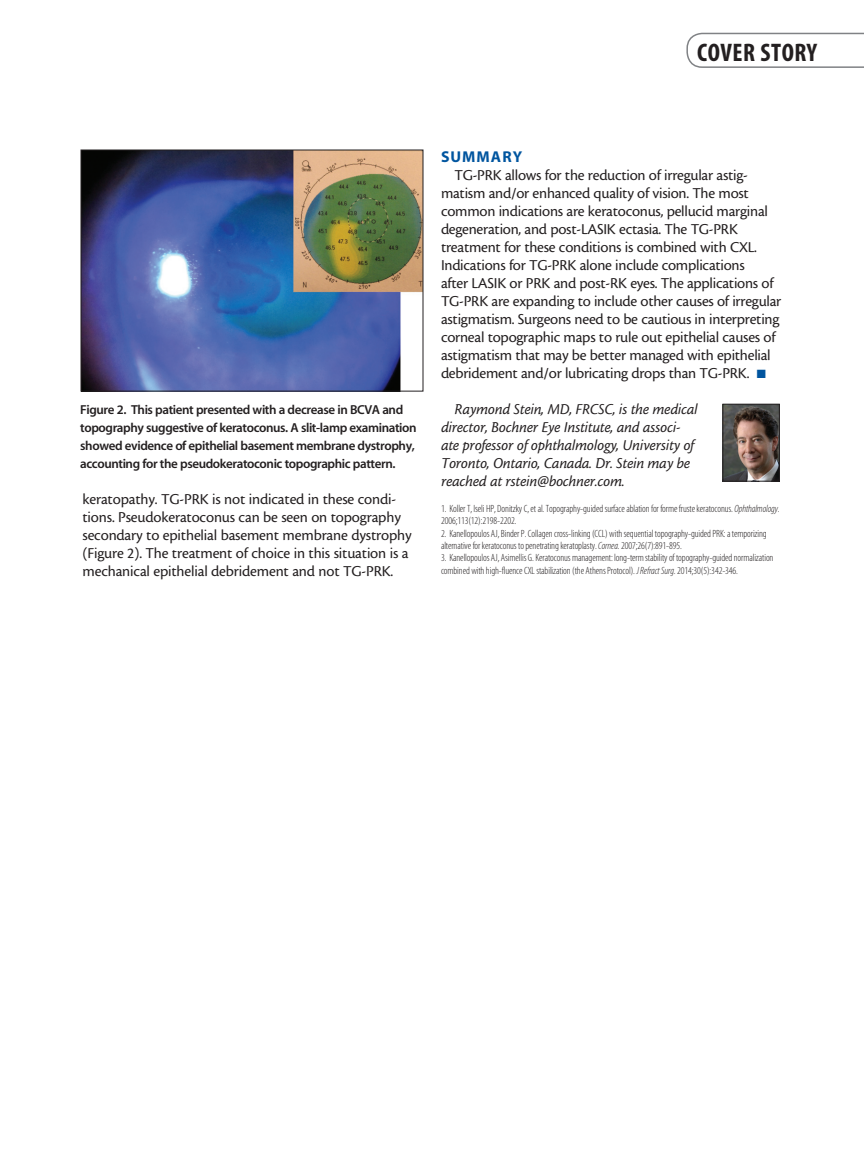
<style>
.page{position:relative;width:864px;height:1161px;background:#fff}
.page>*{position:absolute;margin:0;border:0;box-sizing:border-box;transform-origin:0 0}
.t1{font:25.5px "Myriad MM 700 300";letter-spacing:.02em;color:#231f20}
.body{font:15.75px/18px "Cronos MM 408 10";letter-spacing:-.015em;color:#231f20}
.body-2{font:15.75px/18px "Cronos MM It 408 10";letter-spacing:-.01em;color:#231f20}
.subhead{font:15.75px "Myriad MM 700 600";letter-spacing:.065em;color:#01559f}
.t2{font:13.05px/18px "Myriad MM 565 600";letter-spacing:-.03em;color:#231f20}
.FOOTNOTES{font:10.5px/12.3px "Myriad MM 215 300";letter-spacing:-.01em;color:#231f20}
.s1{color:#01559f}
.s2{font-family:"Myriad MM It 215 300"}
</style>
<div class="page">
<svg style="left:686px;top:33px;width:178px;height:35px"></svg>
<img style="left:725px;top:406px;width:53px;height:74px">
<div style="left:723px;top:404px;width:57px;height:78px;border:1px solid #231f20"></div>
<img style="left:83px;top:152px;width:338px;height:238px">
<div style="left:81px;top:150px;width:342px;height:242px;border:1px solid #231f20"></div>
<h1 class="t1" style="left:697px;top:40px;width:122px">COVER STORY</h1>
<p class="t2" style="left:80px;top:401px;width:338px">Figure 2. This patient presented with a decrease in BCVA and topography suggestive of keratoconus. A slit-lamp examination showed evidence of epithelial basement membrane dystrophy, accounting for the pseudokeratoconic topographic pattern.</p>
<p class="body" style="left:82px;top:490px;width:331px">keratopathy. TG-PRK is not indicated in these condi&shy;tions. Pseudokeratoconus can be seen on topography secondary to epithelial basement membrane dystrophy (Figure 2). The treatment of choice in this situation is a mechanical epithelial debridement and not TG-PRK.</p>
<p class="subhead" style="left:441px;top:149px;width:83px">SUMMARY</p>
<p class="body" style="left:441px;top:166px;width:342px;text-indent:14px">TG-PRK allows for the reduction of irregular astig&shy;matism and/or enhanced quality of vision. The most common indications are keratoconus, pellucid marginal degeneration, and post-LASIK ectasia. The TG-PRK treatment for these conditions is combined with CXL.<br>Indications for TG-PRK alone include complications<br>after LASIK or PRK and post-RK eyes. The applications of TG-PRK are expanding to include other causes of irregular astigmatism. Surgeons need to be cautious in interpreting corneal topographic maps to rule out epithelial causes of astigmatism that may be better managed with epithelial debridement and/or lubricating drops than TG-PRK. <span class="s1">■</span></p>
<p class="body-2" style="left:441px;top:400px;width:258px;text-indent:14px">Raymond Stein, MD, FRCSC, is the medical director, Bochner Eye Institute, and associ&shy;ate professor of ophthalmology, University of Toronto, Ontario, Canada. Dr. Stein may be reached at rstein@bochner.com.</p>
<p class="FOOTNOTES" style="left:441px;top:503px;width:340px">1. Koller T, Iseli HP, Donitzky C, et al. Topography-guided surface ablation for forme fruste keratoconus. <span class="s2">Ophthalmology</span>.<br>2006;113(12):2198-2202.</p>
<p class="FOOTNOTES" style="left:441px;top:528px;width:327px">2. Kanellopoulos AJ, Binder P. Collagen cross-linking (CCL) with sequential topography-guided PRK: a temporizing alternative for keratoconus to penetrating keratoplasty. <span class="s2">Cornea</span>. 2007;26(7):891-895.</p>
<p class="FOOTNOTES" style="left:441px;top:552px;width:334px">3. Kanellopoulos AJ, Asimellis G. Keratoconus management: long-term stability of topography-guided normalization combined with high-fluence CXL stabilization (the Athens Protocol). <span class="s2">J Refract Surg.</span> 2014;30(5):342-346.</p>
</div>
